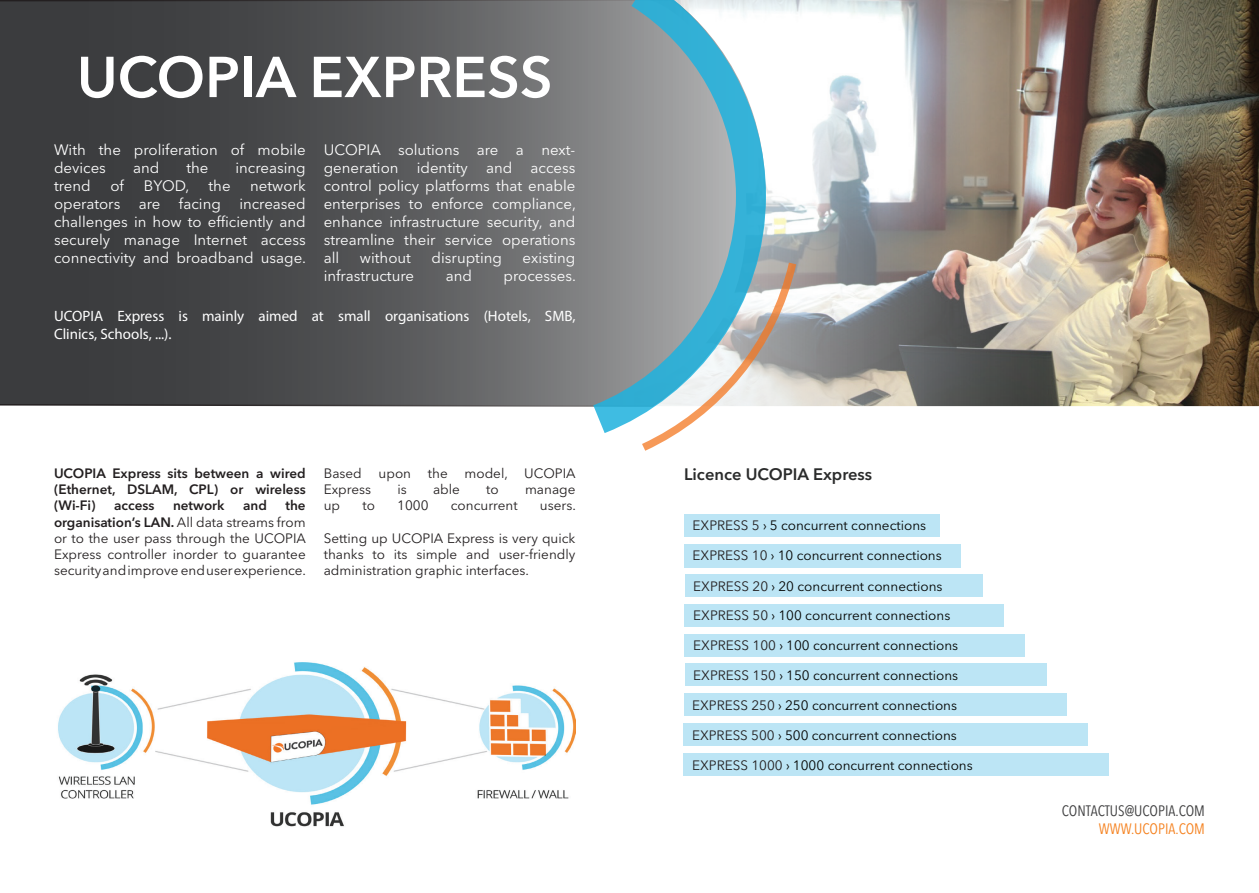
<style>
.page{position:relative;width:1259px;height:893px;background:#fff}
.page>*{position:absolute;margin:0;border:0;box-sizing:border-box;transform-origin:0 0}
.t1{font:600 57px "Avenir Next LT Pro";color:#fff}
.t2{font:600 16.5px "Avenir Next LT Pro";color:#2a2b2b}
.t3{font:15px/18px "Avenir Next LT Pro";color:#fff;text-align:justify}
.t4{font:15px/18px "Myriad Pro";color:#fff}
.t5{font:condensed 15px "Avenir Next LT Pro";color:#3e3e3f}
.t6{font:condensed 15px "Avenir Next LT Pro";color:#f58220}
.t7{font:13.5px/16.2px "Avenir Next LT Pro";color:#231f20;text-align:justify}
.t8{font:13.5px "Avenir Next LT Pro";color:#040503}
.t9{font:600 13.5px/16.2px "Avenir Next LT Pro";color:#231f20;text-align:justify}
.s1{font-weight:600}
.s2{color:#231f20}
</style>
<div class="page">
<img style="left:767px;top:0;width:492px;height:406px">
<svg style="left:0;top:0;width:592px;height:407px;background:#515253"></svg>
<img style="left:58px;top:662px;width:517px;height:165px">
<div style="left:684px;top:514px;width:255px;height:23px;background:#bce5f5"></div>
<div style="left:684px;top:544px;width:276px;height:24px;background:#bce5f5"></div>
<div style="left:685px;top:574px;width:297px;height:22px;background:#bce5f5"></div>
<div style="left:685px;top:604px;width:318px;height:22px;background:#bce5f5"></div>
<div style="left:685px;top:634px;width:340px;height:22px;background:#bce5f5"></div>
<div style="left:685px;top:664px;width:361px;height:22px;background:#bce5f5"></div>
<div style="left:683px;top:694px;width:383px;height:22px;background:#bce5f5"></div>
<div style="left:683px;top:724px;width:404px;height:22px;background:#bce5f5"></div>
<div style="left:683px;top:753px;width:426px;height:23px;background:#bce5f5"></div>
<svg style="left:592px;top:0;width:175px;height:433px;background:#8fa7af"></svg>
<svg style="left:640px;top:261px;width:157px;height:190px"></svg>
<h1 class="t1" style="left:77px;top:43px;width:477px">UCOPIA EXPRESS</h1>
<p class="t3" style="left:54px;top:141px;width:253px">With the proliferation of mobile devices</p>
<p class="t3" style="left:324px;top:141px;width:254px">UCOPIA solutions are a next&shy;generation identity and access control policy platforms that enable enterprises to enforce compliance, enhance infrastructure security, and streamline their service operations all</p>
<p class="t3" style="left:133px;top:159px;width:28px">and</p>
<p class="t3" style="left:186px;top:159px;width:24px">the</p>
<p class="t3" style="left:235px;top:159px;width:72px">increasing</p>
<p class="t3" style="left:54px;top:177px;width:38px">trend</p>
<p class="t3" style="left:110px;top:177px;width:15px">of</p>
<p class="t3" style="left:144px;top:177px;width:47px">BYOD,</p>
<p class="t3" style="left:208px;top:177px;width:24px">the</p>
<p class="t3" style="left:54px;top:177px;width:254px;text-indent:196px">network operators are facing increased challenges in how to efficiently and securely manage Internet access connectivity and broadband usage.</p>
<p class="t3" style="left:360px;top:249px;width:53px">without</p>
<p class="t3" style="left:432px;top:249px;width:72px">disrupting</p>
<p class="t3" style="left:522px;top:249px;width:54px">existing</p>
<p class="t3" style="left:324px;top:267px;width:92px">infrastructure</p>
<p class="t3" style="left:446px;top:267px;width:28px">and</p>
<p class="t3" style="left:503px;top:267px;width:74px">processes.</p>
<p class="t4" style="left:54px;top:306px;width:523px">UCOPIA Express is mainly aimed at small organisations (Hotels, SMB,<br>Clinics, Schools, ...).</p>
<p class="t9" style="left:54px;top:465px;width:253px">UCOPIA Express sits between a wired (Ethernet, DSLAM, CPL) or wireless (Wi-Fi)</p>
<p class="t7" style="left:54px;top:497px;width:254px;text-indent:231px"><span class="s1">the organisation’s LAN.</span> All data streams from or to the user pass through the UCOPIA Express controller inorder to guarantee security and improve end user experience.</p>
<p class="t9" style="left:114px;top:497px;width:42px">access</p>
<p class="t9" style="left:173px;top:497px;width:53px">network</p>
<p class="t9" style="left:243px;top:497px;width:25px">and</p>
<p class="t7" style="left:324px;top:465px;width:253px">Based upon the model, UCOPIA<br>Express</p>
<p class="t7" style="left:397px;top:481px;width:11px">is</p>
<p class="t7" style="left:433px;top:481px;width:28px">able</p>
<p class="t7" style="left:486px;top:481px;width:14px">to</p>
<p class="t7" style="left:525px;top:481px;width:52px">manage</p>
<p class="t7" style="left:324px;top:497px;width:18px">up</p>
<p class="t7" style="left:362px;top:497px;width:14px">to</p>
<p class="t7" style="left:397px;top:497px;width:33px">1000</p>
<p class="t7" style="left:451px;top:497px;width:68px">concurrent</p>
<p class="t7" style="left:540px;top:497px;width:37px">users.</p>
<p class="t7" style="left:324px;top:530px;width:253px">Setting up UCOPIA Express is very quick thanks to its simple and user-friendly administration graphic interfaces.</p>
<p class="t2" style="left:684px;top:464px;width:190px">Licence UCOPIA Express</p>
<p class="t8" style="left:692px;top:517px;width:235px"><span class="s2">EXPRESS 5</span> › 5 concurrent connections</p>
<p class="t8" style="left:692px;top:547px;width:251px"><span class="s2">EXPRESS 10</span> › 10 concurrent connections</p>
<p class="t8" style="left:693px;top:578px;width:251px"><span class="s2">EXPRESS 20</span> › 20 concurrent connections</p>
<p class="t8" style="left:693px;top:608px;width:259px"><span class="s2">EXPRESS 50</span> › 100 concurrent connections</p>
<p class="t8" style="left:693px;top:637px;width:266px"><span class="s2">EXPRESS 100</span> › 100 concurrent connections</p>
<p class="t8" style="left:693px;top:667px;width:266px"><span class="s2">EXPRESS 150</span> › 150 concurrent connections</p>
<p class="t8" style="left:692px;top:697px;width:266px"><span class="s2">EXPRESS 250</span> › 250 concurrent connections</p>
<p class="t8" style="left:692px;top:727px;width:266px"><span class="s2">EXPRESS 500</span> › 500 concurrent connections</p>
<p class="t8" style="left:692px;top:757px;width:282px"><span class="s2">EXPRESS 1000</span> › 1000 concurrent connections</p>
<p class="t5" style="left:1062px;top:802px;width:144px">CONTACTUS@UCOPIA.COM</p>
<p class="t6" style="left:1099px;top:820px;width:107px">WWW.UCOPIA.COM</p>
</div>
